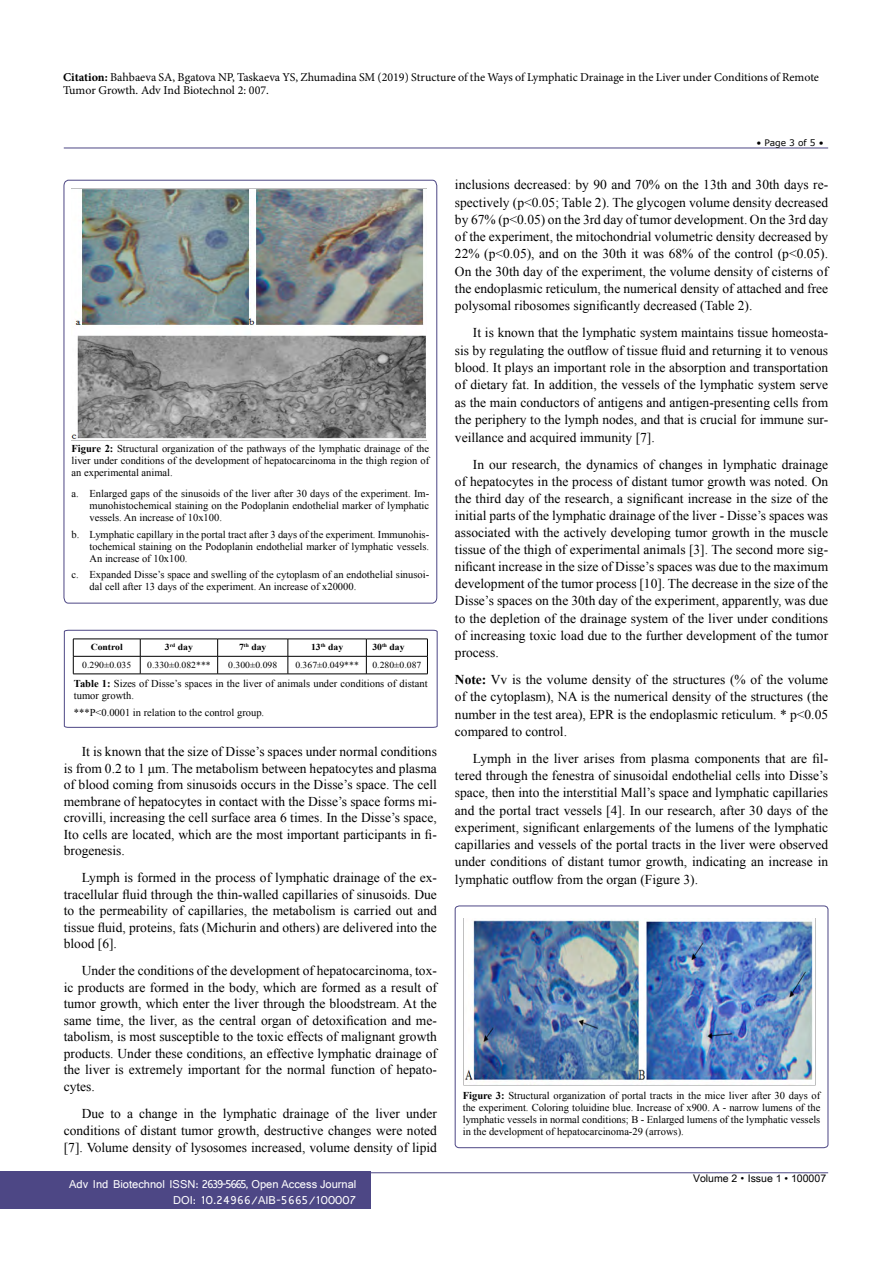
<style>
.page{position:relative;width:893px;height:1263px;background:#fff}
.page>*{position:absolute;margin:0;border:0;box-sizing:border-box;transform-origin:0 0}
.t1{font:13.5px/16.5px "Times New Roman";color:#000;text-align:justify}
.t2{font:12px/13.5px "Minion Pro";letter-spacing:-.005em;color:#000}
.t3{font:12px/16.5px "Shruti";color:#fff;text-align:right}
.t4{font:10.5px/12px "Times New Roman";color:#000;text-align:justify}
.t5{font:10.5px "Arial Unicode MS";color:#000}
.t6{font:9.15px "Times New Roman";color:#000;scale:1.06 1}
.t7{font:700 9.15px "Times New Roman";color:#000;scale:1.06 1}
.t8{font:9px "MS Reference Sans Serif";color:#000}
.s1{font-weight:700}
.s2{font-family:"Batang"}
</style>
<div class="page">
<hr style="left:64px;top:148px;width:764px;height:1px;background:#4d4785">
<hr style="left:64px;top:1172px;width:764px;height:1px;background:#4d4785">
<div style="left:0;top:1171px;width:371px;height:38px;background:#4d4785"></div>
<svg style="left:64px;top:180px;width:373px;height:423px"></svg>
<img style="left:72px;top:188px;width:355px;height:252px">
<svg style="left:64px;top:630px;width:374px;height:98px"></svg>
<hr style="left:73px;top:674px;width:67px;height:1px;background:#000">
<hr style="left:140px;top:674px;width:78px;height:1px;background:#000">
<hr style="left:218px;top:674px;width:70px;height:1px;background:#000">
<hr style="left:288px;top:674px;width:78px;height:1px;background:#000">
<hr style="left:366px;top:674px;width:62px;height:1px;background:#000">
<svg style="left:455px;top:905px;width:373px;height:243px"></svg>
<img style="left:463px;top:919px;width:353px;height:166px">
<p class="t2" style="left:63px;top:70px;width:757px"><span class="s1">Citation:</span> Bahbaeva SA, Bgatova NP, Taskaeva YS, Zhumadina SM (2019) Structure of the Ways of Lymphatic Drainage in the Liver under Conditions of Remote<br>Tumor Growth. Adv Ind Biotechnol 2: 007.</p>
<p class="t4" style="left:72px;top:442px;width:359px"><span class="s1">Figure 2:</span> Structural organization of the pathways of the lymphatic drainage of the liver under conditions of the development of hepatocarcinoma in the thigh region of an experimental animal.</p>
<p class="t4" style="left:90px;top:487px;width:341px;text-indent:-18px">a. Enlarged gaps of the sinusoids of the liver after 30 days of the experiment. Im&shy;munohistochemical staining on the Podoplanin endothelial marker of lymphatic vessels. An increase of 10x100.</p>
<p class="t4" style="left:90px;top:528px;width:341px;text-indent:-18px">b. Lymphatic capillary in the portal tract after 3 days of the experiment. Immunohis&shy;tochemical staining on the Podoplanin endothelial marker of lymphatic vessels.<br>An increase of 10x100.</p>
<p class="t4" style="left:90px;top:568px;width:341px;text-indent:-18px">c. Expanded Disse’s space and swelling of the cytoplasm of an endothelial sinusoi&shy;dal cell after 13 days of the experiment. An increase of x20000.</p>
<p class="t7" style="left:91px;top:641px;width:32px">Control</p>
<p class="t7" style="left:165px;top:641px;width:28px">3<sup>rd</sup> day</p>
<p class="t7" style="left:239px;top:641px;width:27px">7<sup>th</sup> day</p>
<p class="t7" style="left:311px;top:641px;width:32px">13<sup>th</sup> day</p>
<p class="t7" style="left:372px;top:641px;width:32px">30<sup>th</sup> day</p>
<p class="t6" style="left:82px;top:659px;width:48px">0.290±0.035</p>
<p class="t6" style="left:147px;top:659px;width:61px">0.330±0.082***</p>
<p class="t6" style="left:228px;top:659px;width:48px">0.300±0.098</p>
<p class="t6" style="left:295px;top:659px;width:61px">0.367±0.049***</p>
<p class="t6" style="left:372px;top:659px;width:48px">0.280±0.087</p>
<p class="t4" style="left:74px;top:678px;width:355px"><span class="s1">Table 1:</span> Sizes of Disse’s spaces in the liver of animals under conditions of distant tumor growth.</p>
<p class="t4" style="left:74px;top:706px;width:192px">***P&lt;0.0001 in relation to the control group.</p>
<p class="t1" style="left:64px;top:743px;width:375px;text-indent:18px">It is known that the size of Disse’s spaces under normal conditions is from 0.2 to 1 μm. The metabolism between hepatocytes and plasma of blood coming from sinusoids occurs in the Disse’s space. The cell membrane of hepatocytes in contact with the Disse’s space forms mi&shy;crovilli, increasing the cell surface area 6 times. In the Disse’s space, Ito cells are located, which are the most important participants in fi&shy;brogenesis.</p>
<p class="t1" style="left:64px;top:869px;width:375px;text-indent:18px">Lymph is formed in the process of lymphatic drainage of the ex&shy;tracellular fluid through the thin-walled capillaries of sinusoids. Due to the permeability of capillaries, the metabolism is carried out and tissue fluid, proteins, fats (Michurin and others) are delivered into the blood [6].</p>
<p class="t1" style="left:64px;top:962px;width:375px;text-indent:18px">Under the conditions of the development of hepatocarcinoma, tox&shy;ic products are formed in the body, which are formed as a result of tumor growth, which enter the liver through the bloodstream. At the same time, the liver, as the central organ of detoxification and me&shy;tabolism, is most susceptible to the toxic effects of malignant growth products. Under these conditions, an effective lymphatic drainage of the liver is extremely important for the normal function of hepato&shy;cytes.</p>
<p class="t1" style="left:64px;top:1104px;width:375px;line-height:17.2px;text-indent:18px">Due to a change in the lymphatic drainage of the liver under conditions of distant tumor growth, destructive changes were noted [7]. Volume density of lysosomes increased, volume density of lipid</p>
<p class="t3" style="left:69px;top:1175px;width:289px">Adv Ind Biotechnol ISSN: 2639-5665, Open Access Journal<br>DOI: 10.24966/AIB-5665/100007</p>
<p class="t8" style="left:756px;top:137px;width:69px">• Page 3 of 5 •</p>
<p class="t1" style="left:455px;top:176px;width:375px;line-height:17.2px">inclusions decreased: by 90 and 70% on the 13th and 30th days re&shy;spectively (p&lt;0.05; Table 2). The glycogen volume density decreased by 67% (p&lt;0.05) on the 3rd day of tumor development. On the 3rd day of the experiment, the mitochondrial volumetric density decreased by 22% (p&lt;0.05), and on the 30th it was 68% of the control (p&lt;0.05).<br>On the 30th day of the experiment, the volume density of cisterns of the endoplasmic reticulum, the numerical density of attached and free polysomal ribosomes significantly decreased (Table 2).</p>
<p class="t1" style="left:455px;top:324px;width:375px;line-height:17.4px;text-indent:18px">It is known that the lymphatic system maintains tissue homeosta&shy;sis by regulating the outflow of tissue fluid and returning it to venous blood. It plays an important role in the absorption and transportation of dietary fat. In addition, the vessels of the lymphatic system serve as the main conductors of antigens and antigen-presenting cells from the periphery to the lymph nodes, and that is crucial for immune sur&shy;veillance and acquired immunity [7].</p>
<p class="t1" style="left:455px;top:455px;width:375px;line-height:17.1px;text-indent:18px">In our research, the dynamics of changes in lymphatic drainage of hepatocytes in the process of distant tumor growth was noted. On the third day of the research, a significant increase in the size of the initial parts of the lymphatic drainage of the liver - Disse’s spaces was associated with the actively developing tumor growth in the muscle tissue of the thigh of experimental animals [3]. The second more sig&shy;nificant increase in the size of Disse’s spaces was due to the maximum development of the tumor process [10]. The decrease in the size of the Disse’s spaces on the 30th day of the experiment, apparently, was due to the depletion of the drainage system of the liver under conditions of increasing toxic load due to the further development of the tumor process.</p>
<p class="t1" style="left:455px;top:670px;width:375px;line-height:17.4px"><span class="s1">Note:</span> Vv is the volume density of the structures (% of the volume of the cytoplasm), NA is the numerical density of the structures (the number in the test area), EPR is the endoplasmic reticulum. * p&lt;0.05 compared to control.</p>
<p class="t1" style="left:455px;top:750px;width:375px;line-height:17.2px;text-indent:18px">Lymph in the liver arises from plasma components that are fil&shy;tered through the fenestra of sinusoidal endothelial cells into Disse’s space, then into the interstitial Mall’s space and lymphatic capillaries and the portal tract vessels [4]. In our research, after 30 days of the experiment, significant enlargements of the lumens of the lymphatic capillaries and vessels of the portal tracts in the liver were observed under conditions of distant tumor growth, indicating an increase in lymphatic outflow from the organ (Figure 3).</p>
<p class="t4" style="left:463px;top:1089px;width:359px"><span class="s1">Figure 3:</span> Structural organization of portal tracts in the mice liver after 30 days of the experiment. Coloring toluidine blue. Increase of x900. A - narrow lumens of the lymphatic vessels in normal conditions; B - Enlarged lumens of the lymphatic vessels in the development of hepatocarcinoma-29 (arrows).</p>
<p class="t5" style="left:693px;top:1170px;width:135px">Volume 2 <span class="s2">•</span> Issue 1 • 100007</p>
</div>
